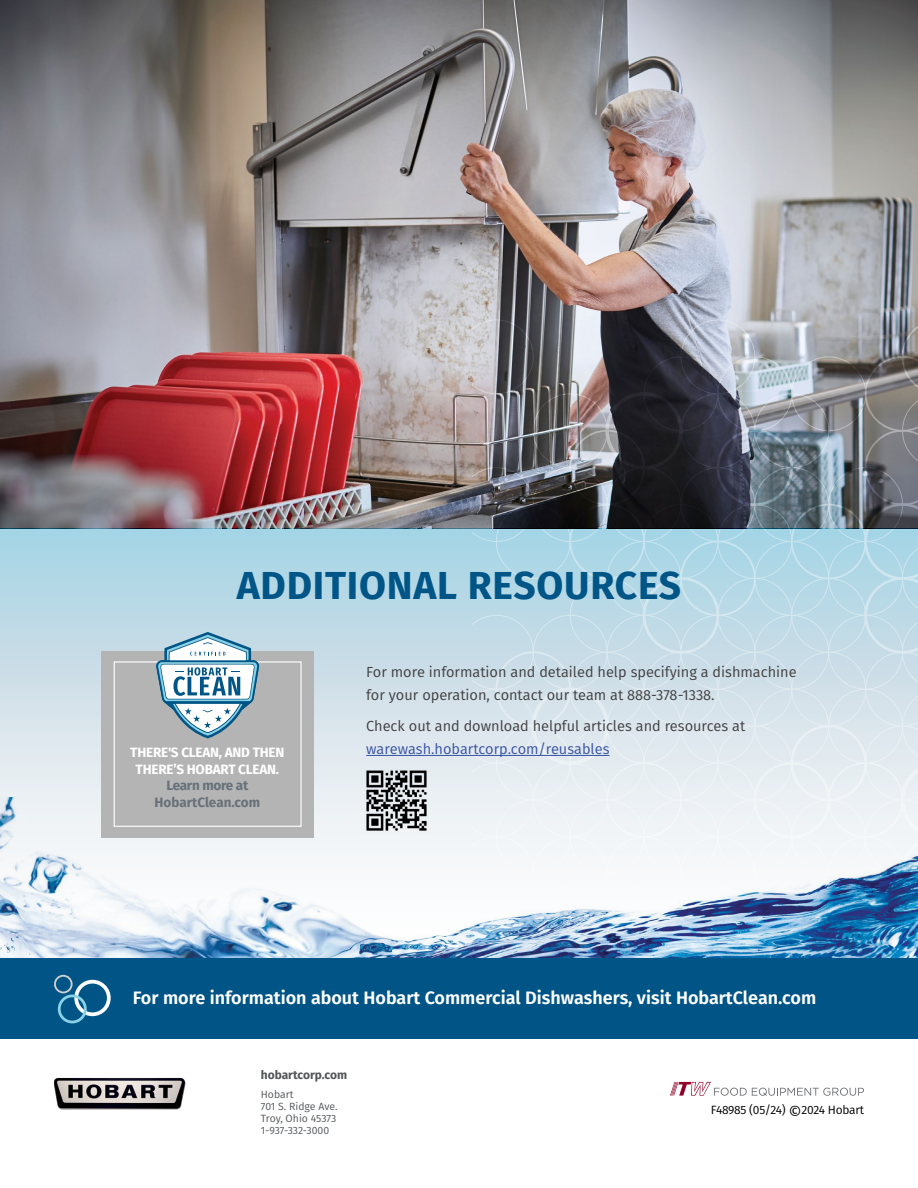
<style>
.page{position:relative;width:918px;height:1188px;background:#fff}
.page>*{position:absolute;margin:0;border:0;box-sizing:border-box;transform-origin:0 0}
.t1{font:700 39px "Fira Sans";letter-spacing:.02em;color:#005587}
.t2{font:600 18px "Fira Sans";color:#fff}
.t3{font:14.7px/22.5px "Fira Sans";color:#414042}
.t4{font:14.7px "Fira Sans";color:#3953a4}
.t5{font:700 13.5px "Fira Sans";letter-spacing:-.015em;color:#fff}
.t6{font:700 13.5px/16.5px "Fira Sans";letter-spacing:-.01em;color:#68717a;text-align:center}
.t7{font:12px "Fira Sans";letter-spacing:-.02em;color:#000}
.t8{font:700 12px "Fira Sans";color:#54575a}
.t9{font:10.5px/12px "Fira Sans";color:#54575a}
.s1{font-size:16.5px}
</style>
<div class="page">
<img style="left:0;top:0;width:918px;height:528px">
<svg style="left:0;top:528px;width:472px;height:270px;background:#c1dce7"></svg>
<svg style="left:472px;top:319px;width:446px;height:479px;background:#a0adb5"></svg>
<img style="left:0;top:798px;width:918px;height:160px">
<svg style="left:670px;top:1082px;width:194px;height:14px"></svg>
<div style="left:0;top:958px;width:918px;height:82px;background:#005586"></div>
<div style="left:74px;top:980px;width:37px;height:36px;border:4px solid #fff;border-radius:50%"></div>
<div style="left:54px;top:975px;width:19px;height:18px;border:2px solid #cdcfd0;border-radius:50%"></div>
<div style="left:58px;top:995px;width:29px;height:28px;border:3px solid #88d1e6;border-radius:50%"></div>
<hr style="left:366px;top:755px;width:244px;height:1px;background:#3953a4">
<img style="left:54px;top:1078px;width:132px;height:32px">
<div style="left:101px;top:651px;width:213px;height:186px;background:#b3b4b3"></div>
<div style="left:114px;top:661px;width:188px;height:166px;border:1px solid #fff"></div>
<svg style="left:156px;top:632px;width:103px;height:106px"></svg>
<img style="left:360px;top:764px;width:74px;height:73px">
<h1 class="t1" style="left:237px;top:552px;width:446px">ADDITIONAL RESOURCES</h1>
<p class="t3" style="left:366px;top:661px;width:432px">For more information and detailed help specifying a dishmachine for your operation, contact our team at 888-378-1338.</p>
<p class="t3" style="left:366px;top:715px;width:381px">Check out and download helpful articles and resources at</p>
<p class="t5" style="left:130px;top:741px;width:156px">THERE'S CLEAN, AND THEN</p>
<p class="t4" style="left:366px;top:738px;width:245px">warewash.hobartcorp.com/reusables</p>
<p class="t5" style="left:136px;top:758px;width:145px">THERE’S HOBART CLEAN.</p>
<p class="t6" style="left:155px;top:776px;width:107px">Learn more at<br>HobartClean.com</p>
<p class="t2" style="left:133px;top:983px;width:685px">For more information about Hobart Commercial Dishwashers, visit HobartClean.com</p>
<p class="t8" style="left:261px;top:1065px;width:88px">hobartcorp.com</p>
<p class="t9" style="left:261px;top:1088px;width:78px">Hobart<br>701 S. Ridge Ave.<br>Troy, Ohio 45373<br>1-937-332-3000</p>
<p class="t7" style="left:711px;top:1100px;width:155px">F48985 (05/24) <span class="s1">©</span>2024 Hobart</p>
</div>
